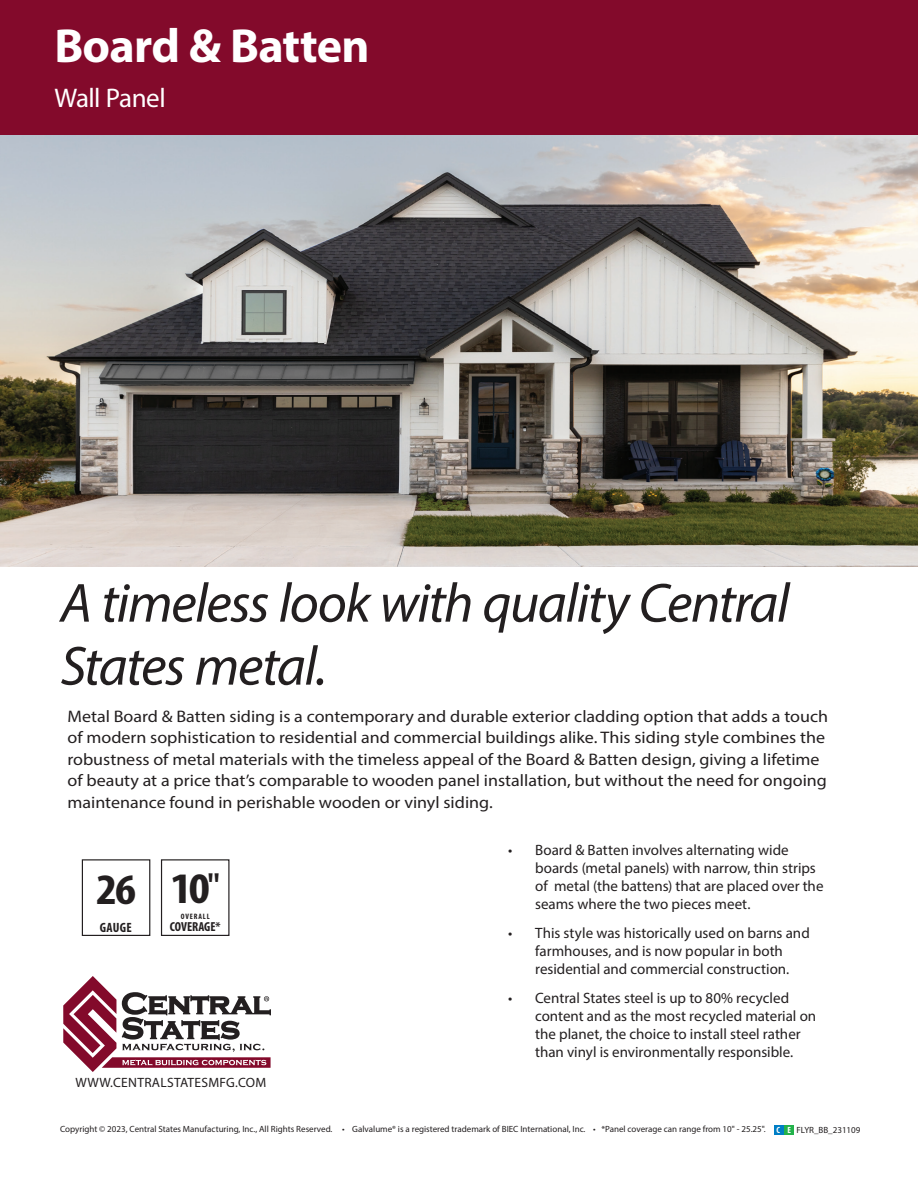
<style>
.page{position:relative;width:918px;height:1188px;background:#fff}
.page>*{position:absolute;margin:0;border:0;box-sizing:border-box;transform-origin:0 0}
.t1{font:italic 55.5px/63px "Myriad Pro";letter-spacing:-.03em;color:#231f20}
.t2{font:700 48px "Myriad Pro";letter-spacing:-.015em;color:#fff}
.t3{font:700 condensed 43.5px "Myriad Pro";color:#231f20;scale:1.13 1}
.t4{font:27px "Myriad Pro";letter-spacing:-.02em;color:#fff}
.t5{font:16.8px/21.6px "Myriad Pro";color:#231f20;scale:1.08 1}
.t6{font:15px/18px "Myriad Pro";color:#231f20}
.t7{font:13.5px "Myriad Pro";letter-spacing:.02em;color:#231f20}
.t8{font:700 condensed 13.5px "Myriad Pro";letter-spacing:.02em;color:#231f20}
.t9{font:700 condensed 13.05px "Myriad Pro";color:#231f20}
.t10{font:9px "Myriad Pro";color:#231f20}
.t11{font:700 condensed 7.8px "Myriad Pro";letter-spacing:.11em;color:#231f20}
.s1{font-size:43.65px}
.s2{font-weight:700;font-stretch:condensed;color:#fff}
</style>
<div class="page">
<div style="left:0;top:0;width:918px;height:176px;background:#830a2b"></div>
<div style="left:82px;top:859px;width:68px;height:77px;border:1px solid #231f20"></div>
<div style="left:161px;top:859px;width:68px;height:77px;border:1px solid #231f20"></div>
<div style="left:785px;top:1125px;width:9px;height:10px;background:#23b24b"></div>
<div style="left:774px;top:1125px;width:9px;height:10px;background:#007ec5"></div>
<svg style="left:63px;top:976px;width:208px;height:96px"></svg>
<img style="left:0;top:135px;width:918px;height:432px">
<h2 class="t2" style="left:54px;top:14px;width:317px">Board &amp; Batten</h2>
<h3 class="t4" style="left:54px;top:81px;width:113px">Wall Panel</h3>
<h1 class="t1" style="left:60px;top:571px;width:731px">A timeless look with quality Central<br>States metal.</h1>
<p class="t5" style="left:68px;top:705px;width:706px">Metal Board &amp; Batten siding is a contemporary and durable exterior cladding option that adds a touch of modern sophistication to residential and commercial buildings alike. This siding style combines the robustness of metal materials with the timeless appeal of the Board &amp; Batten design, giving a lifetime of beauty at a price that’s comparable to wooden panel installation, but without the need for ongoing maintenance found in perishable wooden or vinyl siding.</p>
<h3 class="t3" style="left:96px;top:863px;width:111px">26 <span class="s1">10</span><sup>"</sup></h3>
<p class="t11" style="left:181px;top:912px;width:30px">OVERALL</p>
<p class="t9" style="left:170px;top:918px;width:52px">COVERAGE*</p>
<p class="t8" style="left:100px;top:919px;width:33px">GAUGE</p>
<p class="t7" style="left:76px;top:1074px;width:192px">WWW.CENTRALSTATESMFG.COM</p>
<p class="t6" style="left:535px;top:841px;width:290px;text-indent:-27px">• Board &amp; Batten involves alternating wide boards (metal panels) with narrow, thin strips of metal (the battens) that are placed over the seams where the two pieces meet.</p>
<p class="t6" style="left:508px;top:924px;width:303px;text-align:center">• This style was historically used on barns and farmhouses, and is now popular in both residential and commercial construction.</p>
<p class="t6" style="left:535px;top:988px;width:283px;text-indent:-27px">• Central States steel is up to 80% recycled content and as the most recycled material on the planet, the choice to install steel rather than vinyl is environmentally responsible.</p>
<p class="t10" style="left:60px;top:1123px;width:802px">Copyright © 2023, Central States Manufacturing, Inc., All Rights Reserved. • Galvalume® is a registered trademark of BIEC International, Inc. • *Panel coverage can range from 10" - 25.25". <span class="s2">C E</span> FLYR_BB_231109</p>
</div>
